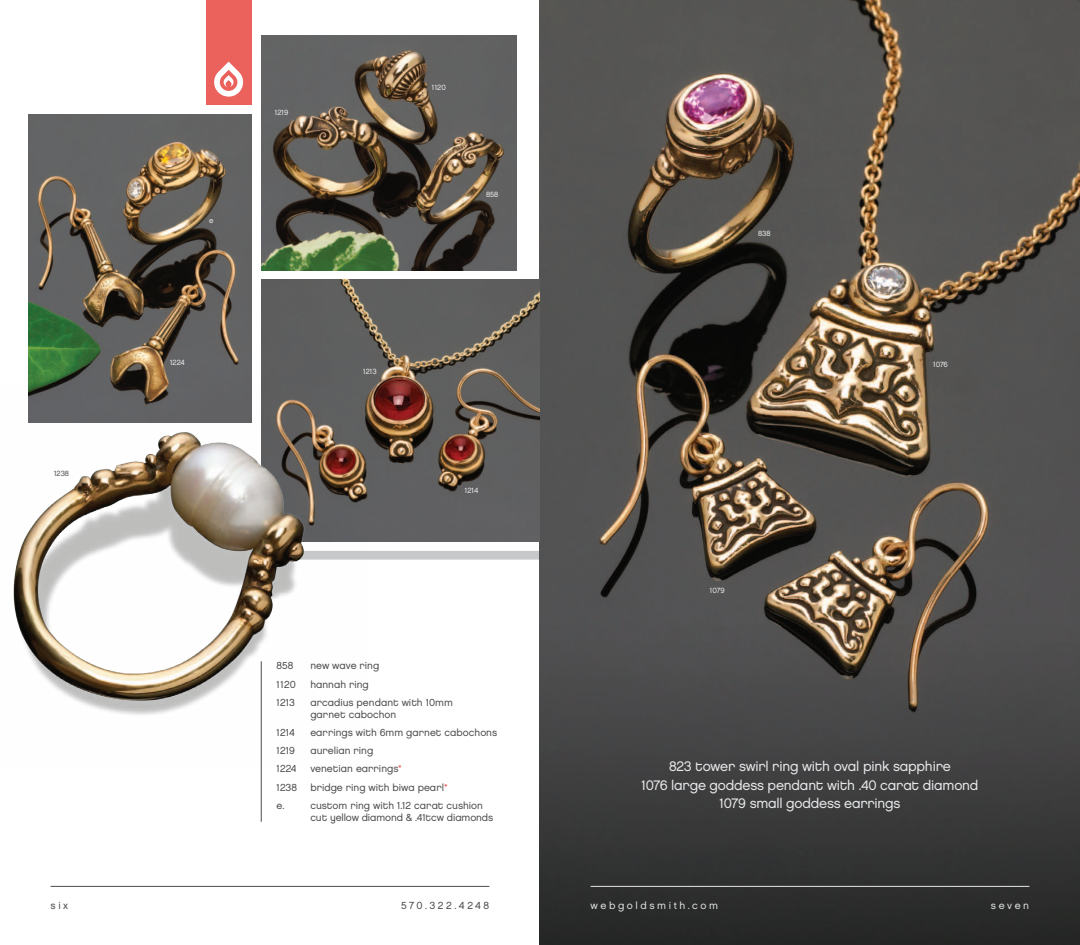
<style>
.page{position:relative;width:1080px;height:945px;background:#fff}
.page>*{position:absolute;margin:0;border:0;box-sizing:border-box;transform-origin:0 0}
.t1{font:13.75px "Chalet London Nineteen Eighty";letter-spacing:-.015em;color:#e6e7e9}
.t2{font:10.25px "Chalet London Nineteen Sixty";letter-spacing:.25em;color:#e1e2e4}
.t3{font:10.25px "Chalet London Nineteen Sixty";letter-spacing:.25em;color:#4b4c4d}
.t4{font:10.12px/11.8px "Chalet London Nineteen Eighty";color:#4b4c4d}
.t5{font:7.5px "Chalet London Nineteen Eighty";color:#ececee}
.t6{font:7.5px "Chalet London Nineteen Eighty";color:#4b4c4d}
.s1{color:#eb625d}
</style>
<div class="page">
<div style="left:261px;top:551px;width:298px;height:9px;background:#c7c8ca"></div>
<img style="left:540px;top:0;width:540px;height:945px">
<img style="left:261px;top:35px;width:255px;height:235px">
<hr style="left:51px;top:886px;width:438px;height:1px;background:#4b4c4d">
<hr style="left:591px;top:886px;width:438px;height:1px;background:#e6e7e9">
<img style="left:261px;top:280px;width:279px;height:261px">
<img style="left:28px;top:114px;width:224px;height:269px">
<img style="left:13px;top:383px;width:355px;height:383px">
<div style="left:206px;top:0;width:46px;height:105px;background:#eb625d"></div>
<svg style="left:214px;top:62px;width:29px;height:35px"></svg>
<hr style="left:261px;top:661px;width:1px;height:161px;background:#4b4c4d">
<p class="t6" style="left:54px;top:468px;width:17px">1238</p>
<p class="t5" style="left:209px;top:216px;width:6px">e</p>
<p class="t5" style="left:170px;top:357px;width:16px">1224</p>
<p class="t5" style="left:275px;top:108px;width:15px">1219</p>
<p class="t5" style="left:432px;top:82px;width:16px">1120</p>
<p class="t5" style="left:486px;top:190px;width:14px">858</p>
<p class="t5" style="left:363px;top:367px;width:15px">1213</p>
<p class="t5" style="left:465px;top:486px;width:15px">1214</p>
<p class="t4" style="left:277px;top:660px;width:18px">858</p>
<p class="t4" style="left:310px;top:660px;width:71px">new wave ring</p>
<p class="t4" style="left:277px;top:678px;width:21px">1120</p>
<p class="t4" style="left:310px;top:678px;width:60px">hannah ring</p>
<p class="t4" style="left:277px;top:696px;width:20px">1213</p>
<p class="t4" style="left:310px;top:696px;width:144px">arcadius pendant with 10mm garnet cabochon</p>
<p class="t4" style="left:277px;top:726px;width:20px">1214</p>
<p class="t4" style="left:310px;top:726px;width:188px">earrings with 6mm garnet cabochons</p>
<p class="t4" style="left:277px;top:745px;width:20px">1219</p>
<p class="t4" style="left:310px;top:745px;width:64px">aurelian ring</p>
<p class="t4" style="left:277px;top:763px;width:21px">1224</p>
<p class="t4" style="left:310px;top:763px;width:93px">venetian earrings<span class="s1">*</span></p>
<p class="t4" style="left:277px;top:781px;width:22px">1238</p>
<p class="t4" style="left:310px;top:781px;width:139px">bridge ring with biwa pearl<span class="s1">*</span></p>
<p class="t4" style="left:277px;top:800px;width:9px">e.</p>
<p class="t4" style="left:310px;top:800px;width:184px">custom ring with 1.12 carat cushion cut yellow diamond &amp; .41tcw diamonds</p>
<p class="t5" style="left:758px;top:229px;width:14px">838</p>
<p class="t5" style="left:710px;top:586px;width:16px">1079</p>
<p class="t5" style="left:933px;top:360px;width:16px">1076</p>
<p class="t1" style="left:669px;top:758px;width:283px">823 tower swirl ring with oval pink sapphire</p>
<p class="t1" style="left:641px;top:776px;width:339px">1076 large goddess pendant with .40 carat diamond</p>
<p class="t1" style="left:720px;top:795px;width:182px">1079 small goddess earrings</p>
<p class="t3" style="left:51px;top:899px;width:19px">six</p>
<p class="t3" style="left:401px;top:899px;width:90px">570.322.4248</p>
<p class="t2" style="left:591px;top:899px;width:129px">webgoldsmith.com</p>
<p class="t2" style="left:991px;top:899px;width:40px">seven</p>
</div>
